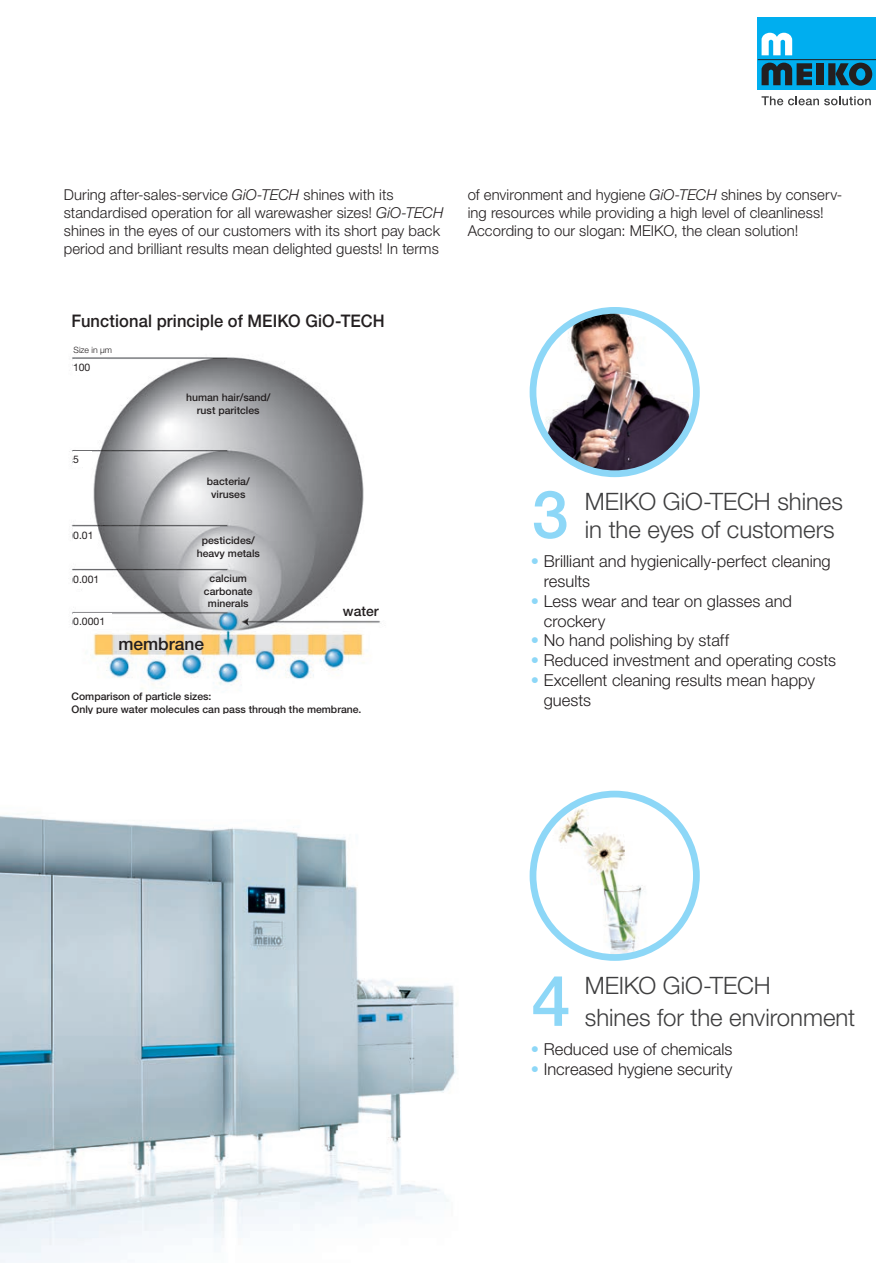
<style>
.page{position:relative;width:893px;height:1263px;background:#fff}
.page>*{position:absolute;margin:0;border:0;box-sizing:border-box;transform-origin:0 0}
.t1{font:500 70.5px "Helvetica Neue LT Pro";color:#8dd7f7}
.t2{font:500 66px "Helvetica Neue LT Pro";color:#8dd7f7}
.t3{font:300 24px/28.8px "Helvetica Neue LT Pro";letter-spacing:-.005em;color:#3e3e3f}
.t4{font:500 17.4px "Helvetica Neue LT Pro";letter-spacing:.005em;color:#231f20;scale:.95 1}
.t5{font:500 17.4px "Helvetica Neue LT Pro";letter-spacing:.005em;color:#231f20}
.t6{font:300 16.5px/19.8px "Helvetica Neue LT Pro";color:#231f20}
.t7{font:300 15px/18px "Helvetica Neue LT Pro";letter-spacing:.005em;color:#231f20}
.t8{font:500 13.95px "Helvetica Neue LT Pro";color:#231f20}
.t9{font:500 10.35px/12.5px "Helvetica Neue LT Pro";color:#231f20;text-align:center}
.t10{font:10.35px "Helvetica Neue LT Pro";color:#231f20}
.t11{font:300 8.7px "Helvetica Neue LT Pro";color:#231f20}
.s1{font-style:italic}
.s2{color:#8dd7f7}
</style>
<div class="page">
<img style="left:0;top:815px;width:457px;height:448px">
<div style="left:758px;top:17px;width:118px;height:72px;background:#00aeef"></div>
<div style="left:816px;top:63px;width:8px;height:22px;background:#231f20"></div>
<svg style="left:828px;top:63px;width:44px;height:23px"></svg>
<hr style="left:758px;top:59px;width:118px;height:1px;background:#231f20">
<svg style="left:762px;top:33px;width:30px;height:22px"></svg>
<svg style="left:762px;top:63px;width:50px;height:22px"></svg>
<svg style="left:762px;top:96px;width:109px;height:9px"></svg>
<img style="left:533px;top:310px;width:163px;height:164px;border-radius:82px">
<div style="left:530px;top:307px;width:170px;height:170px;border:7px solid #8dd7f7;border-radius:50%"></div>
<img style="left:533px;top:798px;width:144px;height:159px">
<div style="left:530px;top:791px;width:170px;height:170px;border:7px solid #8dd7f7;border-radius:50%"></div>
<img style="left:69px;top:357px;width:311px;height:329px">
<div style="left:73px;top:359px;width:34px;height:16px;background:#fff"></div>
<div style="left:73px;top:452px;width:18px;height:15px;background:#fff"></div>
<div style="left:73px;top:527px;width:24px;height:16px;background:#fff"></div>
<div style="left:73px;top:571px;width:33px;height:16px;background:#fff"></div>
<div style="left:73px;top:614px;width:39px;height:15px;background:#fff"></div>
<p class="t7" style="left:64px;top:185px;width:381px">During after-sales-service <span class="s1">GiO-TECH</span> shines with its standardised operation for all warewasher sizes! <span class="s1">GiO-TECH </span>shines in the eyes of our customers with its short pay back period and brilliant results mean delighted guests! In terms</p>
<p class="t7" style="left:468px;top:185px;width:376px">of environment and hygiene <span class="s1">GiO-TECH</span> shines by conserv&shy;ing resources while providing a high level of cleanliness!<br>According to our slogan: MEIKO, the clean solution!</p>
<p class="t4" style="left:72px;top:310px;width:331px">Functional principle of MEIKO GiO-TECH</p>
<p class="t11" style="left:74px;top:344px;width:40px">Size in µm</p>
<p class="t10" style="left:73px;top:361px;width:19px">100</p>
<p class="t10" style="left:73px;top:453px;width:7px">5</p>
<p class="t10" style="left:73px;top:529px;width:22px">0.01</p>
<p class="t10" style="left:73px;top:573px;width:28px">0.001</p>
<p class="t10" style="left:73px;top:615px;width:33px">0.0001</p>
<p class="t9" style="left:186px;top:391px;width:86px">human hair/sand/ rust paritcles</p>
<p class="t9" style="left:207px;top:475px;width:44px">bacteria/ viruses</p>
<p class="t9" style="left:197px;top:534px;width:65px">pesticides/ heavy metals</p>
<p class="t9" style="left:204px;top:572px;width:50px">calcium carbonate minerals</p>
<p class="t5" style="left:118px;top:633px;width:87px">membrane</p>
<p class="t8" style="left:343px;top:602px;width:37px">water</p>
<p class="t9" style="left:72px;top:690px;width:291px;text-align:left">Comparison of particle sizes:<br>Only pure water molecules can pass through the membrane.</p>
<h2 class="t2" style="left:532px;top:475px;width:38px">3</h2>
<h3 class="t3" style="left:585px;top:486px;width:260px">MEIKO GiO-TECH shines in the eyes of customers</h3>
<p class="t6" style="left:544px;top:551px;width:288px;text-indent:-13px"><span class="s2">•</span> Brilliant and hygienically-perfect cleaning results</p>
<p class="t6" style="left:544px;top:591px;width:250px;text-indent:-13px"><span class="s2">•</span> Less wear and tear on glasses and crockery</p>
<p class="t6" style="left:531px;top:630px;width:199px"><span class="s2">•</span> No hand polishing by staff</p>
<p class="t6" style="left:531px;top:650px;width:307px"><span class="s2">•</span> Reduced investment and operating costs</p>
<p class="t6" style="left:544px;top:670px;width:273px;text-indent:-13px"><span class="s2">•</span> Excellent cleaning results mean happy guests</p>
<h3 class="t3" style="left:585px;top:968px;width:272px;line-height:32.4px">MEIKO GiO-TECH<br>shines for the environment</h3>
<p class="t6" style="left:531px;top:1038px;width:203px"><span class="s2">•</span> Reduced use of chemicals</p>
<p class="t6" style="left:531px;top:1058px;width:203px"><span class="s2">•</span> Increased hygiene security</p>
<h1 class="t1" style="left:532px;top:958px;width:41px">4</h1>
</div>
